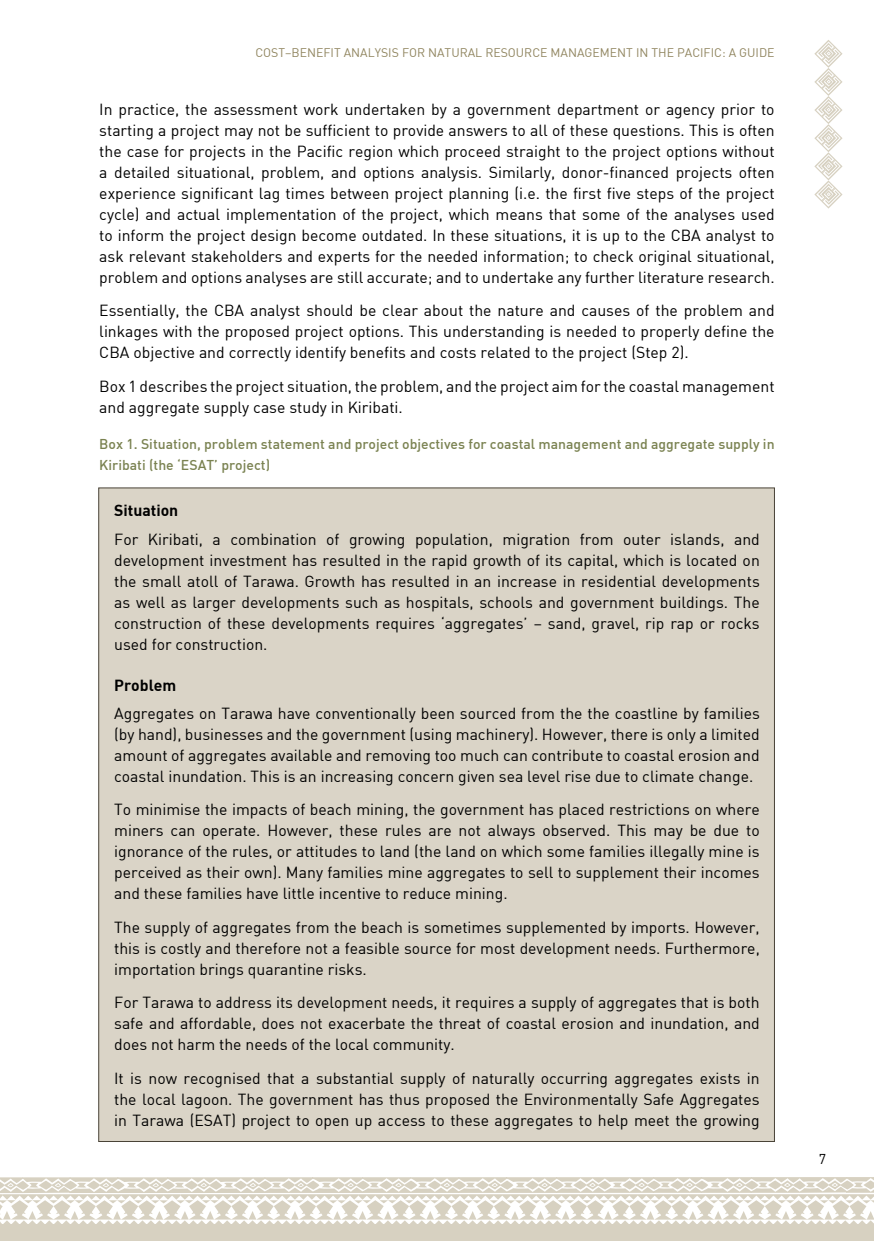
<style>
.page{position:relative;width:874px;height:1241px;background:#fff}
.page>*{position:absolute;margin:0;border:0;box-sizing:border-box;transform-origin:0 0}
.t1{font:15.75px/21px "DIN";color:#000;text-align:justify}
.t2{font:15.75px "DIN Bold";color:#000}
.t3{font:500 14px/21px "DIN";color:#7a8251}
.t4{font:14px "DIN";color:#000}
.t5{font:12.25px "DIN";color:#90855f}
</style>
<div class="page">
<svg style="left:0;top:1177px;width:873px;height:63px"></svg>
<svg style="left:814px;top:40px;width:28px;height:168px"></svg>
<div style="left:98px;top:487px;width:676px;height:654px;background:#dad4c7"></div>
<p class="t5" style="left:255px;top:45px;width:520px">COST−BENEFIT ANALYSIS FOR NATURAL RESOURCE MANAGEMENT IN THE PACIFIC: A GUIDE</p>
<p class="t1" style="left:99px;top:98px;width:676px">In practice, the assessment work undertaken by a government department or agency prior to starting a project may not be sufficient to provide answers to all of these questions. This is often the case for projects in the Pacific region which proceed straight to the project options without a detailed situational, problem, and options analysis. Similarly, donor-financed projects often experience significant lag times between project planning (i.e. the first five steps of the project cycle) and actual implementation of the project, which means that some of the analyses used to inform the project design become outdated. In these situations, it is up to the CBA analyst to ask relevant stakeholders and experts for the needed information; to check original situational, problem and options analyses are still accurate; and to undertake any further literature research.</p>
<p class="t1" style="left:99px;top:300px;width:676px">Essentially, the CBA analyst should be clear about the nature and causes of the problem and linkages with the proposed project options. This understanding is needed to properly define the CBA objective and correctly identify benefits and costs related to the project (Step 2).</p>
<p class="t1" style="left:99px;top:375px;width:676px">Box 1 describes the project situation, the problem, and the project aim for the coastal management and aggregate supply case study in Kiribati.</p>
<p class="t3" style="left:99px;top:433px;width:676px">Box 1. Situation, problem statement and project objectives for coastal management and aggregate supply in<br>Kiribati (the ‘ESAT’ project)</p>
<p class="t2" style="left:114px;top:500px;width:66px">Situation</p>
<p class="t1" style="left:114px;top:528px;width:646px">For Kiribati, a combination of growing population, migration from outer islands, and development investment has resulted in the rapid growth of its capital, which is located on the small atoll of Tarawa. Growth has resulted in an increase in residential developments as well as larger developments such as hospitals, schools and government buildings. The construction of these developments requires ‘aggregates’ – sand, gravel, rip rap or rocks used for construction.</p>
<p class="t2" style="left:114px;top:674px;width:63px">Problem</p>
<p class="t1" style="left:114px;top:702px;width:646px">Aggregates on Tarawa have conventionally been sourced from the the coastline by families (by hand), businesses and the government (using machinery). However, there is only a limited amount of aggregates available and removing too much can contribute to coastal erosion and coastal inundation. This is an increasing concern given sea level rise due to climate change.</p>
<p class="t1" style="left:114px;top:798px;width:646px">To minimise the impacts of beach mining, the government has placed restrictions on where miners can operate. However, these rules are not always observed. This may be due to ignorance of the rules, or attitudes to land (the land on which some families illegally mine is perceived as their own). Many families mine aggregates to sell to supplement their incomes and these families have little incentive to reduce mining.</p>
<p class="t1" style="left:114px;top:916px;width:646px">The supply of aggregates from the beach is sometimes supplemented by imports. However, this is costly and therefore not a feasible source for most development needs. Furthermore, importation brings quarantine risks.</p>
<p class="t1" style="left:114px;top:991px;width:646px">For Tarawa to address its development needs, it requires a supply of aggregates that is both safe and affordable, does not exacerbate the threat of coastal erosion and inundation, and does not harm the needs of the local community.</p>
<p class="t1" style="left:114px;top:1067px;width:646px">It is now recognised that a substantial supply of naturally occurring aggregates exists in the local lagoon. The government has thus proposed the Environmentally Safe Aggregates in Tarawa (ESAT) project to open up access to these aggregates to help meet the growing</p>
<p class="t4" style="left:818px;top:1149px;width:9px">7</p>
</div>
